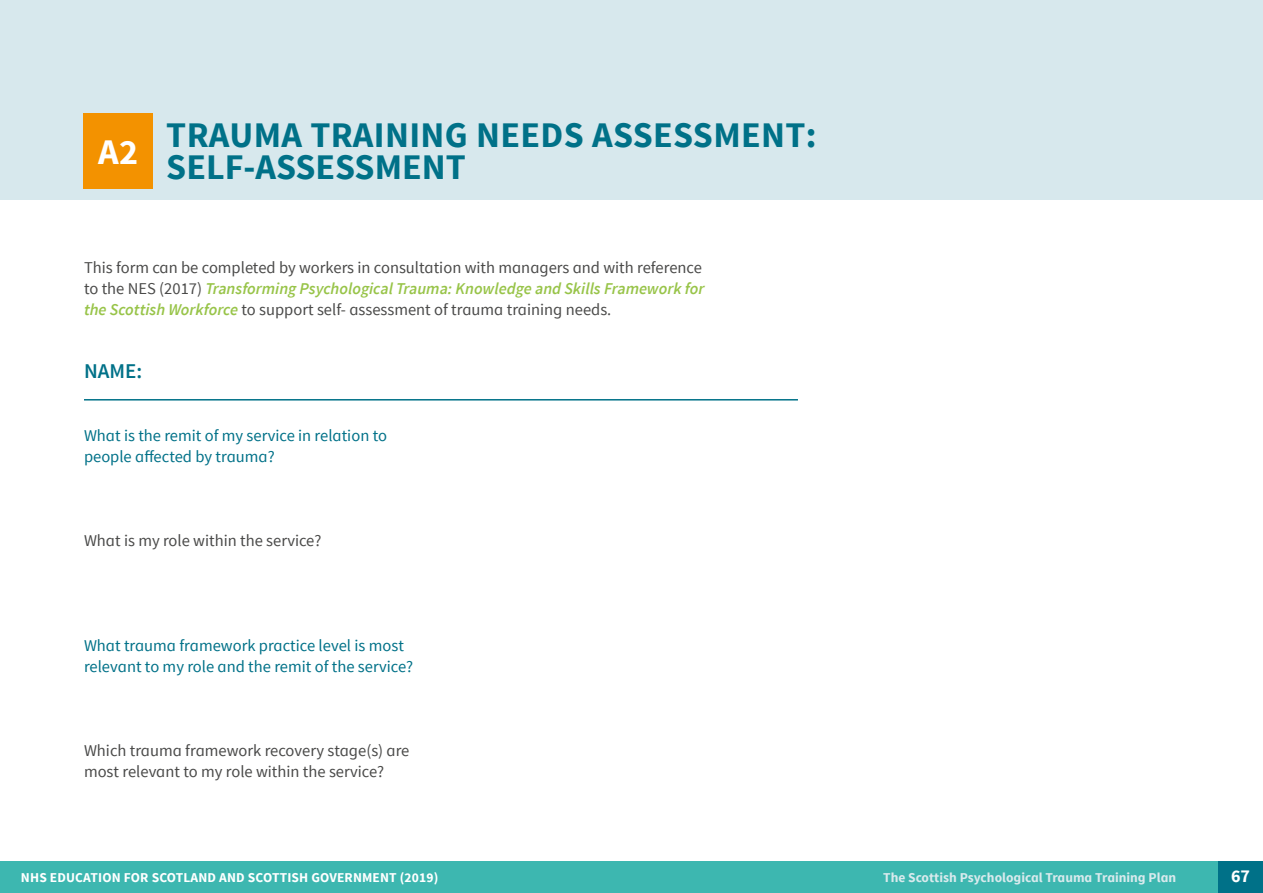
<style>
.page{position:relative;width:1263px;height:893px;background:#fff}
.page>*{position:absolute;margin:0;border:0;box-sizing:border-box;transform-origin:0 0}
.t1{font:700 36px/31.5px "Source Sans Pro";letter-spacing:.01em;color:#007188}
.t2{font:700 36px "Source Sans Pro";color:#fff}
.t3{font:600 21px "Source Sans Pro";color:#007188}
.t4{font:700 18px "Source Sans Pro";color:#fff}
.t5{font:16.5px/21px "Source Sans Pro";color:#4a4a49}
.t6{font:16.5px/21px "Source Sans Pro";color:#007188}
.t7{font:700 13.5px "Source Sans Pro";letter-spacing:.01em;color:#fff}
.t8{font:700 13.5px "Source Sans Pro";color:#d9eaed}
.s1{font-weight:600;font-style:italic;color:#98c449}
</style>
<div class="page">
<div style="left:0;top:861px;width:1263px;height:32px;background:#3db7b0"></div>
<div style="left:1218px;top:861px;width:45px;height:32px;background:#007188"></div>
<div style="left:0;top:0;width:1263px;height:200px;background:#d7e8ed"></div>
<hr style="left:84px;top:399px;width:714px;height:2px;background:#007188">
<div style="left:84px;top:113px;width:69px;height:75px;background:#f39200"></div>
<h1 class="t2" style="left:98px;top:129px;width:41px">A2</h1>
<h1 class="t1" style="left:166px;top:121px;width:652px">TRAUMA TRAINING NEEDS ASSESSMENT:<br>SELF-ASSESSMENT</h1>
<p class="t5" style="left:84px;top:257px;width:622px">This form can be completed by workers in consultation with managers and with reference to the NES (2017) <span class="s1">Transforming Psychological Trauma: Knowledge and Skills Framework for the Scottish Workforce</span> to support self- assessment of trauma training needs.</p>
<p class="t3" style="left:84px;top:358px;width:60px">NAME:</p>
<p class="t6" style="left:84px;top:425px;width:305px">What is the remit of my service in relation to people affected by trauma?</p>
<p class="t5" style="left:84px;top:530px;width:239px">What is my role within the service?</p>
<p class="t6" style="left:84px;top:635px;width:331px">What trauma framework practice level is most relevant to my role and the remit of the service?</p>
<p class="t5" style="left:84px;top:740px;width:327px">Which trauma framework recovery stage(s) are most relevant to my role within the service?</p>
<p class="t7" style="left:21px;top:869px;width:419px">NHS EDUCATION FOR SCOTLAND AND SCOTTISH GOVERNMENT (2019)</p>
<p class="t8" style="left:883px;top:869px;width:294px">The Scottish Psychological Trauma Training Plan</p>
<p class="t4" style="left:1231px;top:864px;width:21px">67</p>
</div>
